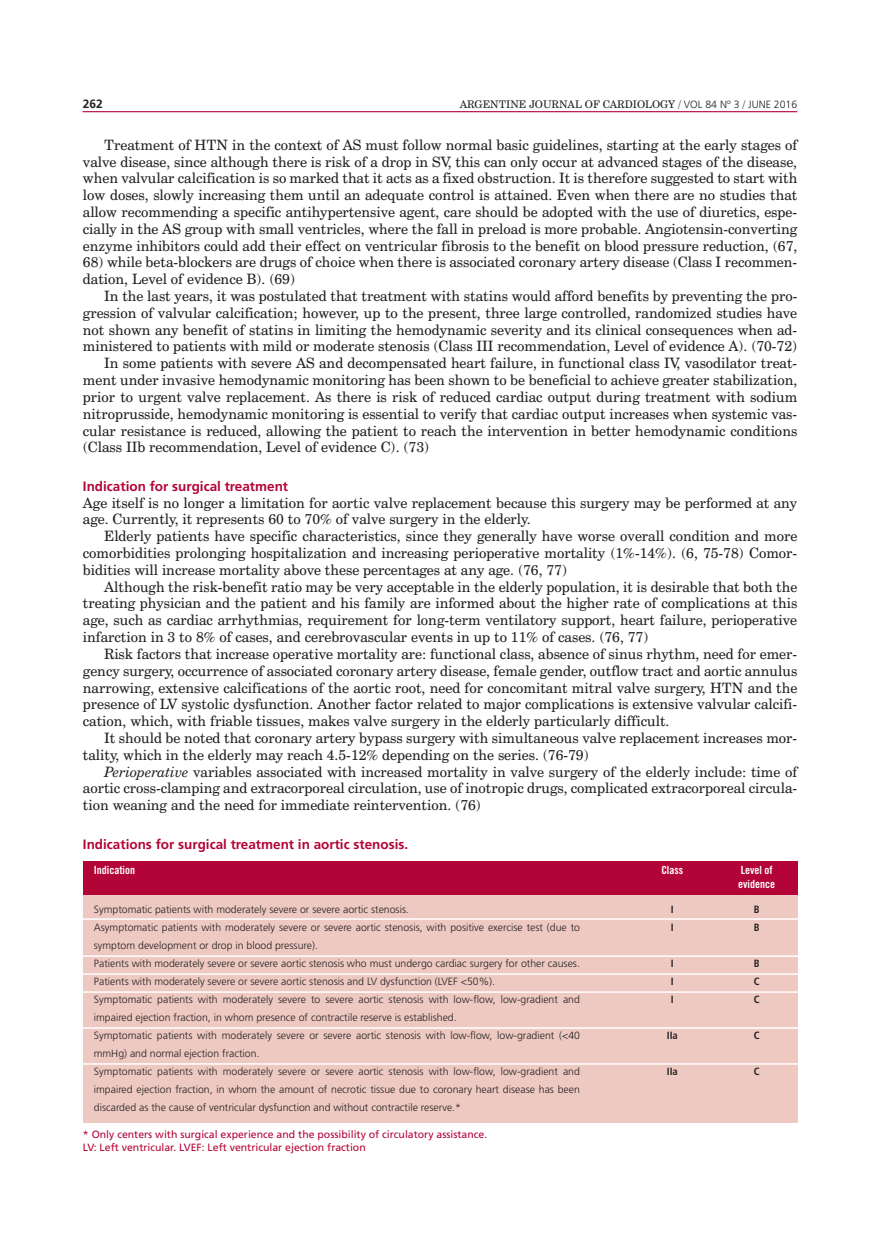
<style>
.page{position:relative;width:893px;height:1234px;background:#fff}
.page>*{position:absolute;margin:0;border:0;box-sizing:border-box;transform-origin:0 0}
.t1{font:14.25px/16.8px "Century Schoolbook BT";color:#231f20;text-align:justify}
.t2{font:700 13.5px "Frutiger LT Std";color:#b30437}
.t3{font:700 12px "Frutiger LT Std";color:#231f20}
.t4{font:11.25px/13.5px "Trade Gothic LT Std Bd Cn 20";color:#fff}
.t5{font:300 10.5px/18px "Frutiger LT Std";color:#231f20}
.t6{font:10.5px/12.6px "Frutiger";color:#b30437}
.t7{font:10.5px "Century Schoolbook BT";color:#231f20}
.t8{font:700 condensed 10.5px/18px "Frutiger LT Std";letter-spacing:-.02em;color:#231f20}
.s1{font-family:"Frutiger LT Std";font-weight:300}
.s2{font-style:italic}
</style>
<div class="page">
<hr style="left:83px;top:111px;width:714px;height:1px;background:#b30437">
<div style="left:83px;top:893px;width:714px;height:228px;background:#eec9c2"></div>
<div style="left:83px;top:860px;width:714px;height:34px;background:#b30437"></div>
<hr style="left:77px;top:955px;width:733px;height:1px;background:#fff">
<hr style="left:77px;top:973px;width:733px;height:1px;background:#fff">
<hr style="left:77px;top:991px;width:733px;height:1px;background:#fff">
<hr style="left:77px;top:1026px;width:733px;height:2px;background:#fff">
<hr style="left:77px;top:1062px;width:733px;height:2px;background:#fff">
<hr style="left:77px;top:918px;width:733px;height:1px;background:#fff">
<p class="t3" style="left:83px;top:97px;width:22px">262</p>
<p class="t7" style="left:460px;top:98px;width:339px">ARGENTINE JOURNAL OF CARDIOLOGY / <span class="s1">VOL 84 Nº 3</span> / <span class="s1">JUNE 2016</span></p>
<p class="t1" style="left:83px;top:136px;width:716px;text-indent:21px">Treatment of HTN in the context of AS must follow normal basic guidelines, starting at the early stages of valve disease, since although there is risk of a drop in SV, this can only occur at advanced stages of the disease, when valvular calcification is so marked that it acts as a fixed obstruction. It is therefore suggested to start with low doses, slowly increasing them until an adequate control is attained. Even when there are no studies that allow recommending a specific antihypertensive agent, care should be adopted with the use of diuretics, espe&shy;cially in the AS group with small ventricles, where the fall in preload is more probable. Angiotensin-converting enzyme inhibitors could add their effect on ventricular fibrosis to the benefit on blood pressure reduction, (67,</p>
<p class="t1" style="left:83px;top:254px;width:716px">68) while beta-blockers are drugs of choice when there is associated coronary artery disease (Class I recommen&shy;dation, Level of evidence B). (69)</p>
<p class="t1" style="left:104px;top:287px;width:695px">In the last years, it was postulated that treatment with statins would afford benefits by preventing the pro-</p>
<p class="t1" style="left:83px;top:304px;width:716px">gression of valvular calcification; however, up to the present, three large controlled, randomized studies have</p>
<p class="t1" style="left:83px;top:321px;width:716px">not shown any benefit of statins in limiting the hemodynamic severity and its clinical consequences when ad-</p>
<p class="t1" style="left:83px;top:338px;width:716px">ministered to patients with mild or moderate stenosis (Class III recommendation, Level of evidence A). (70-72)</p>
<p class="t1" style="left:104px;top:354px;width:695px">In some patients with severe AS and decompensated heart failure, in functional class IV, vasodilator treat-</p>
<p class="t1" style="left:83px;top:371px;width:716px">ment under invasive hemodynamic monitoring has been shown to be beneficial to achieve greater stabilization,</p>
<p class="t1" style="left:83px;top:388px;width:716px">prior to urgent valve replacement. As there is risk of reduced cardiac output during treatment with sodium</p>
<p class="t1" style="left:83px;top:405px;width:716px">nitroprusside, hemodynamic monitoring is essential to verify that cardiac output increases when systemic vas-</p>
<p class="t1" style="left:83px;top:422px;width:716px">cular resistance is reduced, allowing the patient to reach the intervention in better hemodynamic conditions</p>
<p class="t1" style="left:83px;top:438px;width:348px">(Class IIb recommendation, Level of evidence C). (73)</p>
<p class="t2" style="left:83px;top:478px;width:207px">Indication for surgical treatment</p>
<p class="t1" style="left:83px;top:494px;width:716px">Age itself is no longer a limitation for aortic valve replacement because this surgery may be performed at any age. Currently, it represents 60 to 70% of valve surgery in the elderly.</p>
<p class="t1" style="left:83px;top:527px;width:716px;text-indent:21px">Elderly patients have specific characteristics, since they generally have worse overall condition and more comorbidities prolonging hospitalization and increasing perioperative mortality (1%-14%). (6, 75-78) Comor&shy;bidities will increase mortality above these percentages at any age. (76, 77)</p>
<p class="t1" style="left:83px;top:578px;width:716px;text-indent:21px">Although the risk-benefit ratio may be very acceptable in the elderly population, it is desirable that both the treating physician and the patient and his family are informed about the higher rate of complications at this age, such as cardiac arrhythmias, requirement for long-term ventilatory support, heart failure, perioperative infarction in 3 to 8% of cases, and cerebrovascular events in up to 11% of cases. (76, 77)</p>
<p class="t1" style="left:83px;top:645px;width:716px;text-indent:21px">Risk factors that increase operative mortality are: functional class, absence of sinus rhythm, need for emer&shy;gency surgery, occurrence of associated coronary artery disease, female gender, outflow tract and aortic annulus narrowing, extensive calcifications of the aortic root, need for concomitant mitral valve surgery, HTN and the presence of LV systolic dysfunction. Another factor related to major complications is extensive valvular calcifi&shy;cation, which, with friable tissues, makes valve surgery in the elderly particularly difficult.</p>
<p class="t1" style="left:83px;top:729px;width:716px;text-indent:21px">It should be noted that coronary artery bypass surgery with simultaneous valve replacement increases mor&shy;tality, which in the elderly may reach 4.5-12% depending on the series. (76-79)</p>
<p class="t1" style="left:83px;top:762px;width:716px;text-indent:21px"><span class="s2">Perioperative</span> variables associated with increased mortality in valve surgery of the elderly include: time of aortic cross-clamping and extracorporeal circulation, use of inotropic drugs, complicated extracorporeal circula&shy;tion weaning and the need for immediate reintervention. (76)</p>
<p class="t2" style="left:83px;top:835px;width:327px">Indications for surgical treatment in aortic stenosis.</p>
<p class="t4" style="left:94px;top:863px;width:43px">Indication</p>
<p class="t4" style="left:661px;top:863px;width:23px">Class</p>
<p class="t8" style="left:671px;top:900px;width:4px">I<br>I</p>
<p class="t8" style="left:671px;top:954px;width:4px;text-align:justify">I I I</p>
<p class="t8" style="left:667px;top:1026px;width:12px">IIa</p>
<p class="t8" style="left:667px;top:1062px;width:12px">IIa</p>
<p class="t4" style="left:738px;top:863px;width:38px">Level of evidence</p>
<p class="t8" style="left:754px;top:900px;width:7px">B<br>B</p>
<p class="t8" style="left:754px;top:954px;width:7px;text-align:justify">B C C</p>
<p class="t8" style="left:754px;top:1026px;width:7px">C</p>
<p class="t8" style="left:754px;top:1062px;width:7px">C</p>
<p class="t5" style="left:94px;top:900px;width:488px">Symptomatic patients with moderately severe or severe aortic stenosis.<br>Asymptomatic patients with moderately severe or severe aortic stenosis, with positive exercise test (due to symptom development or drop in blood pressure).<br>Patients with moderately severe or severe aortic stenosis who must undergo cardiac surgery for other causes.<br>Patients with moderately severe or severe aortic stenosis and LV dysfunction (LVEF &lt;50%).<br>Symptomatic patients with moderately severe to severe aortic stenosis with low-flow, low-gradient and impaired ejection fraction, in whom presence of contractile reserve is established.<br>Symptomatic patients with moderately severe or severe aortic stenosis with low-flow, low-gradient (&lt;40 mmHg) and normal ejection fraction.<br>Symptomatic patients with moderately severe or severe aortic stenosis with low-flow, low-gradient and impaired ejection fraction, in whom the amount of necrotic tissue due to coronary heart disease has been discarded as the cause of ventricular dysfunction and without contractile reserve.*</p>
<p class="t6" style="left:83px;top:1127px;width:406px">* Only centers with surgical experience and the possibility of circulatory assistance.<br>LV: Left ventricular. LVEF: Left ventricular ejection fraction</p>
</div>
